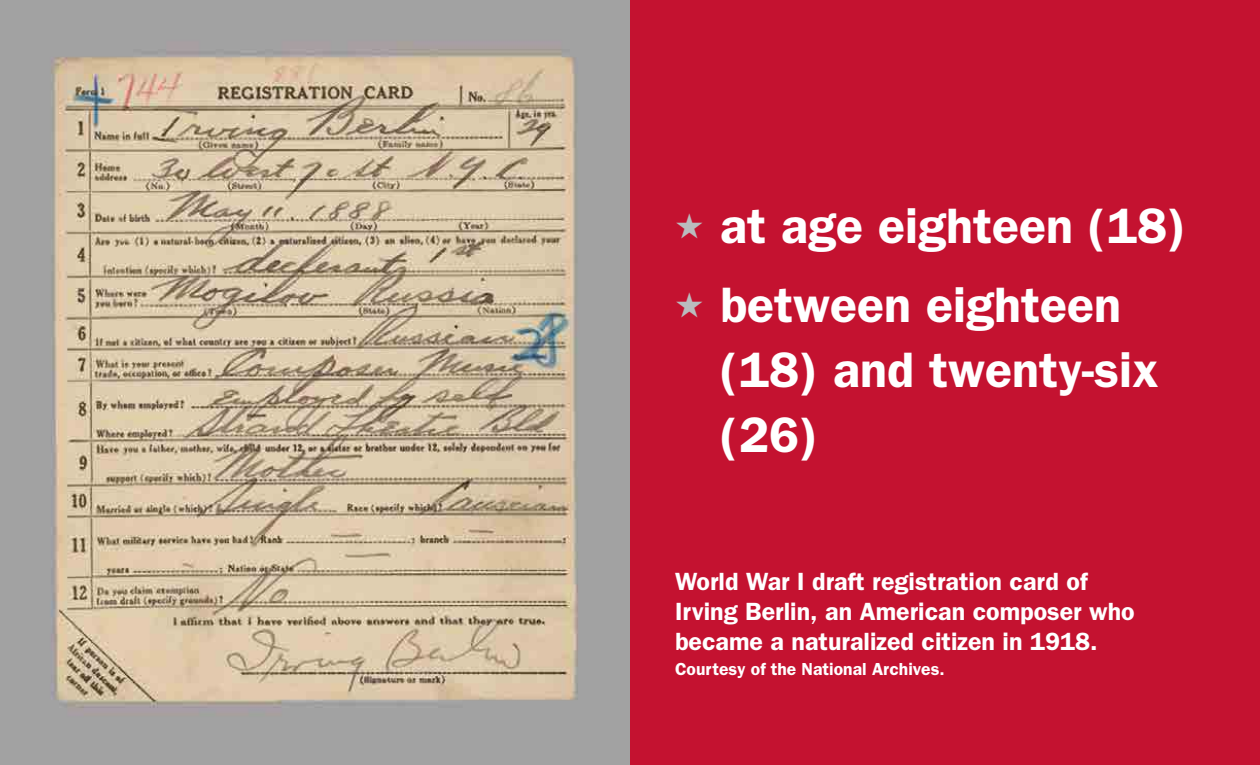
<style>
.page{position:relative;width:1260px;height:765px;background:#c41230}
.page>*{position:absolute;margin:0;border:0;box-sizing:border-box;transform-origin:0 0}
.Answer_multiple{font:600 50px/65px "Franklin Gothic";color:#fff}
.caption_left{font:600 25px/30px "Franklin Gothic";color:#fff}
.caption_left-2{font:600 17.5px "Franklin Gothic";color:#fff}
.s1{color:#babcbe}
</style>
<div class="page">
<img style="left:0;top:0;width:630px;height:765px">
<p class="Answer_multiple" style="left:675px;top:192px;width:513px"><span class="s1">★</span> at age eighteen (18)</p>
<p class="Answer_multiple" style="left:720px;top:271px;width:440px;text-indent:-45px"><span class="s1">★</span> between eighteen (18) and twenty-six (26)</p>
<p class="caption_left" style="left:675px;top:566px;width:461px">World War I draft registration card of<br>Irving Berlin, an American composer who became a naturalized citizen in 1918.</p>
<p class="caption_left-2" style="left:675px;top:659px;width:271px">Courtesy of the National Archives.</p>
</div>
